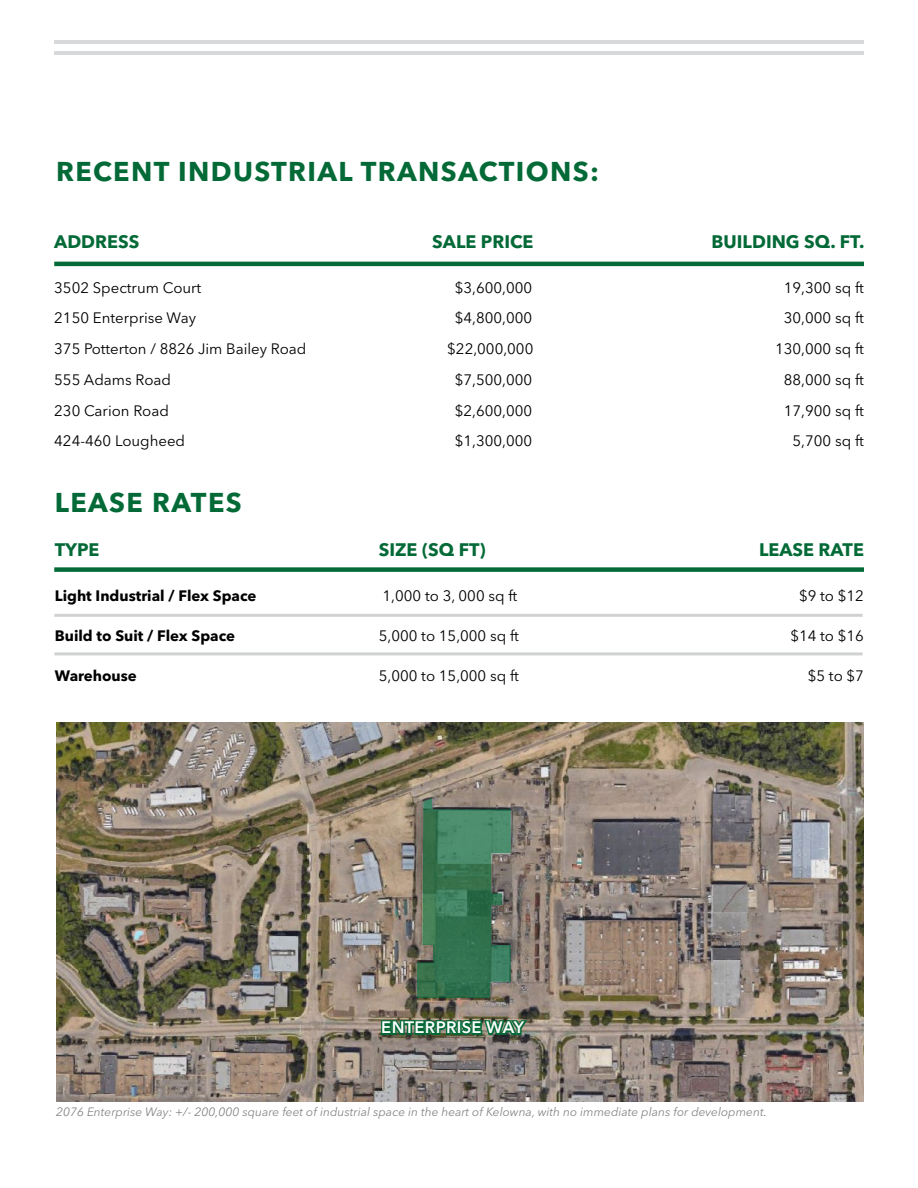
<style>
.page{position:relative;width:918px;height:1188px;background:#fff}
.page>*{position:absolute;margin:0;border:0;box-sizing:border-box;transform-origin:0 0}
.t1{font:700 27px "Avenir Next LT Pro";letter-spacing:.05em;color:#036a37}
.t2{font:700 18px "Avenir Next LT Pro";color:#036a37}
.t3{font:600 16.5px "Avenir Next LT Pro";letter-spacing:.02em;color:#fff}
.t4{font:15px "Avenir Next LT Pro";color:#000}
.t5{font:700 15px "Avenir Next LT Pro";color:#000}
.t6{font:italic 12px "Avenir Next LT Pro";color:#848688}
</style>
<div class="page">
<hr style="left:54px;top:40px;width:810px;height:4px;background:#d7d9da">
<hr style="left:54px;top:51px;width:810px;height:4px;background:#d7d9da">
<div style="left:54px;top:567px;width:810px;height:5px;border:3px solid #036a37"></div>
<div style="left:54px;top:614px;width:809px;height:3px;border:2px solid #cfd1d2"></div>
<div style="left:54px;top:652px;width:809px;height:3px;border:2px solid #cfd1d2"></div>
<div style="left:54px;top:262px;width:810px;height:4px;border:3px solid #036a37"></div>
<img style="left:56px;top:723px;width:808px;height:378px">
<img style="left:380px;top:1005px;width:150px;height:49px">
<svg style="left:417px;top:798px;width:94px;height:200px;background:#49795c"></svg>
<h1 class="t1" style="left:56px;top:155px;width:544px">RECENT INDUSTRIAL TRANSACTIONS:</h1>
<p class="t2" style="left:54px;top:231px;width:87px">ADDRESS</p>
<p class="t2" style="left:432px;top:231px;width:103px">SALE PRICE</p>
<p class="t2" style="left:712px;top:231px;width:154px">BUILDING SQ. FT.</p>
<p class="t4" style="left:54px;top:278px;width:148px">3502 Spectrum Court</p>
<p class="t4" style="left:455px;top:278px;width:79px">$3,600,000</p>
<p class="t4" style="left:784px;top:278px;width:82px">19,300 sq ft</p>
<p class="t4" style="left:54px;top:309px;width:143px">2150 Enterprise Way</p>
<p class="t4" style="left:455px;top:309px;width:79px">$4,800,000</p>
<p class="t4" style="left:784px;top:309px;width:82px">30,000 sq ft</p>
<p class="t4" style="left:54px;top:340px;width:254px">375 Potterton / 8826 Jim Bailey Road</p>
<p class="t4" style="left:447px;top:340px;width:88px">$22,000,000</p>
<p class="t4" style="left:775px;top:340px;width:90px">130,000 sq ft</p>
<p class="t4" style="left:54px;top:371px;width:118px">555 Adams Road</p>
<p class="t4" style="left:455px;top:371px;width:79px">$7,500,000</p>
<p class="t4" style="left:784px;top:371px;width:82px">88,000 sq ft</p>
<p class="t4" style="left:54px;top:401px;width:116px">230 Carion Road</p>
<p class="t4" style="left:455px;top:401px;width:79px">$2,600,000</p>
<p class="t4" style="left:784px;top:401px;width:82px">17,900 sq ft</p>
<p class="t4" style="left:54px;top:432px;width:132px">424-460 Lougheed</p>
<p class="t4" style="left:455px;top:432px;width:79px">$1,300,000</p>
<p class="t4" style="left:793px;top:432px;width:73px">5,700 sq ft</p>
<h1 class="t1" style="left:55px;top:486px;width:188px">LEASE RATES</h1>
<p class="t2" style="left:55px;top:539px;width:46px">TYPE</p>
<p class="t2" style="left:379px;top:539px;width:108px">SIZE (SQ FT)</p>
<p class="t2" style="left:759px;top:539px;width:106px">LEASE RATE</p>
<p class="t5" style="left:55px;top:586px;width:203px">Light Industrial / Flex Space</p>
<p class="t4" style="left:383px;top:586px;width:136px">1,000 to 3, 000 sq ft</p>
<p class="t4" style="left:799px;top:586px;width:66px">$9 to $12</p>
<p class="t5" style="left:55px;top:626px;width:182px">Build to Suit / Flex Space</p>
<p class="t4" style="left:379px;top:627px;width:142px">5,000 to 15,000 sq ft</p>
<p class="t4" style="left:790px;top:627px;width:75px">$14 to $16</p>
<p class="t5" style="left:55px;top:667px;width:83px">Warehouse</p>
<p class="t4" style="left:379px;top:667px;width:142px">5,000 to 15,000 sq ft</p>
<p class="t4" style="left:808px;top:667px;width:58px">$5 to $7</p>
<p class="t3" style="left:381px;top:1018px;width:144px">ENTERPRISE WAY</p>
<p class="t6" style="left:56px;top:1105px;width:712px">2076 Enterprise Way: +/- 200,000 square feet of industrial space in the heart of Kelowna, with no immediate plans for development.</p>
</div>
